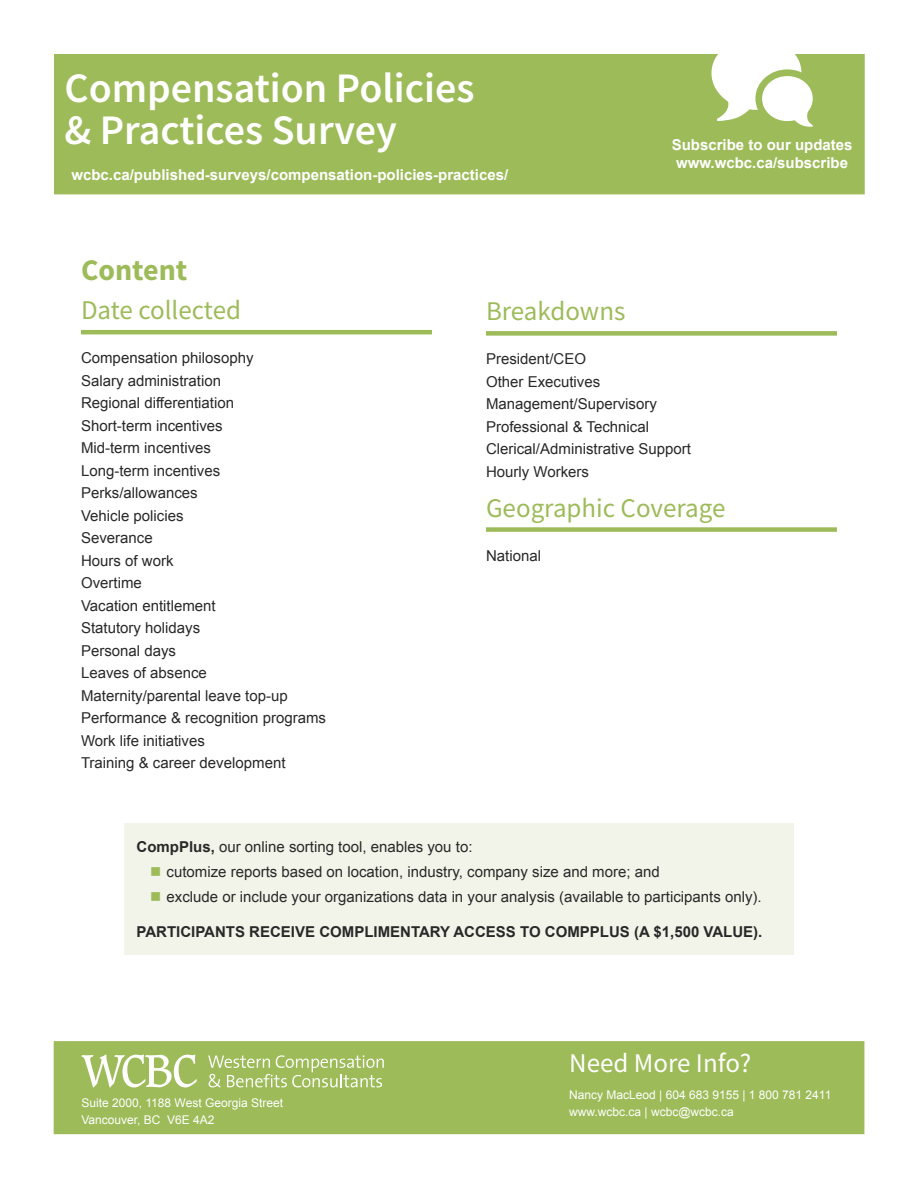
<style>
.page{position:relative;width:918px;height:1188px;background:#fff}
.page>*{position:absolute;margin:0;border:0;box-sizing:border-box;transform-origin:0 0}
.t1{font:600 42px/42px "Source Sans Pro";color:#fff}
.t2{font:700 30px "Source Sans Pro";color:#9dbb59}
.t3{font:27px "Source Sans Pro";color:#9dbb59}
.t4{font:27px "Source Sans Pro";color:#fff}
.t5{font:15px/22.5px "Arial";color:#292829}
.t6{font:700 15px/18px "Arial";color:#fff}
.t7{font:700 15px "Arial";color:#292829}
.t8{font:12px/16.5px "Arial";color:#fff}
.s1{font-weight:700}
</style>
<div class="page">
<div style="left:54px;top:54px;width:811px;height:140px;background:#9dbb59"></div>
<div style="left:54px;top:1041px;width:810px;height:93px;background:#9dbb59;border:2px solid #9dbb59"></div>
<svg style="left:208px;top:1055px;width:176px;height:33px"></svg>
<svg style="left:81px;top:1055px;width:116px;height:32px"></svg>
<hr style="left:81px;top:330px;width:351px;height:4px;background:#9dbb59">
<div style="left:486px;top:331px;width:351px;height:5px;background:#9dbb59"></div>
<div style="left:486px;top:527px;width:351px;height:5px;background:#9dbb59"></div>
<div style="left:124px;top:824px;width:670px;height:131px;background:#f2f4e9"></div>
<h1 class="t1" style="left:64px;top:67px;width:412px">Compensation Policies &amp; Practices Survey</h1>
<p class="t6" style="left:71px;top:166px;width:438px">wcbc.ca/published-surveys/compensation-policies-practices/</p>
<p class="t6" style="left:672px;top:136px;width:182px">Subscribe to our updates www.wcbc.ca/subscribe</p>
<h2 class="t2" style="left:81px;top:249px;width:108px">Content</h2>
<h3 class="t3" style="left:81px;top:293px;width:162px">Date collected</h3>
<p class="t5" style="left:81px;top:347px;width:247px">Compensation philosophy<br>Salary administration<br>Regional differentiation<br>Short-term incentives<br>Mid-term incentives<br>Long-term incentives<br>Perks/allowances<br>Vehicle policies<br>Severance<br>Hours of work<br>Overtime<br>Vacation entitlement<br>Statutory holidays<br>Personal days<br>Leaves of absence<br>Maternity/parental leave top-up<br>Performance &amp; recognition programs<br>Work life initiatives<br>Training &amp; career development</p>
<h3 class="t3" style="left:486px;top:294px;width:141px">Breakdowns</h3>
<p class="t5" style="left:486px;top:348px;width:207px">President/CEO<br>Other Executives<br>Management/Supervisory<br>Professional &amp; Technical<br>Clerical/Administrative Support<br>Hourly Workers</p>
<h3 class="t3" style="left:486px;top:490px;width:241px">Geographic Coverage</h3>
<p class="t5" style="left:486px;top:544px;width:57px">National</p>
<p class="t5" style="left:167px;top:834px;width:597px;line-height:24.9px;text-indent:-30px"><span class="s1">CompPlus,</span> our online sorting tool, enables you to:<br>cutomize reports based on location, industry, company size and more; and<br>exclude or include your organizations data in your analysis (available to participants only).</p>
<p class="t7" style="left:137px;top:922px;width:627px">Participants receive complimentary access to CompPlus (a $1,500 value).</p>
<p class="t8" style="left:81px;top:1095px;width:203px">Suite 2000, 1188 West Georgia Street<br>Vancouver, BC V6E 4A2</p>
<h3 class="t4" style="left:569px;top:1046px;width:184px">Need More Info?</h3>
<p class="t8" style="left:569px;top:1087px;width:264px">Nancy MacLeod | 604 683 9155 | 1 800 781 2411 www.wcbc.ca | wcbc@wcbc.ca</p>
</div>
